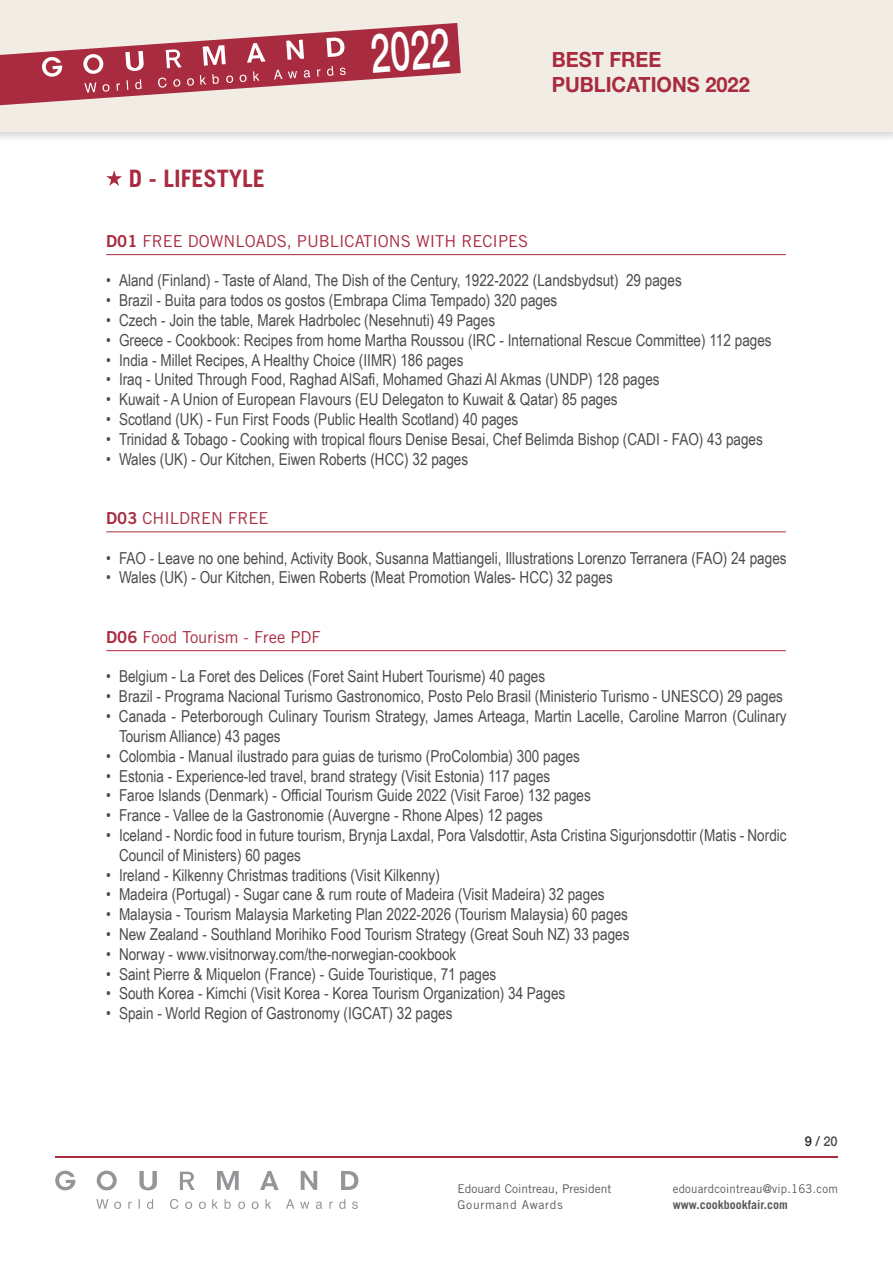
<style>
.page{position:relative;width:893px;height:1263px;background:#fff}
.page>*{position:absolute;margin:0;border:0;box-sizing:border-box;transform-origin:0 0}
.t1{font:500 54.15px "Helvetica Neue LT Std";color:#fff;scale:.66 1}
.t2{font:700 24px "Trade Gothic LT Std";color:#a82b40}
.t3{font:700 21px/25.2px "Helvetica Neue LT Std";color:#a82b40;scale:.95 1}
.t4{font:16.5px/19.8px "Arial Narrow";color:#4b4c4d}
.t5{font:16.5px "Trade Gothic LT Std";color:#a82b40}
.t6{font:500 13.5px "Helvetica Neue LT Std";color:#4b4c4d;scale:.95 1}
.t7{font:12px/15.6px "Trade Gothic LT Std";color:#57585a}
.t8{font:12px "Trade Gothic LT Std";letter-spacing:.02em;color:#57585a;scale:.95 1}
.t9{font:700 12px "Trade Gothic LT Std";color:#57585a}
.s1{font-family:"Trade Gothic LT Std Bd 2"}
.s2{color:#231f20}
</style>
<div class="page">
<div style="left:0;top:0;width:893px;height:143px;background:#231f20;opacity:.2"></div>
<div style="left:0;top:0;width:893px;height:132px;background:#f1ece4"></div>
<svg style="left:0;top:23px;width:461px;height:83px"></svg>
<hr style="left:55px;top:1157px;width:783px;height:1px;background:#a82b40">
<svg style="left:55px;top:1170px;width:303px;height:20px"></svg>
<svg style="left:96px;top:1199px;width:262px;height:10px"></svg>
<hr style="left:106px;top:254px;width:680px;height:1px;background:#a82b40">
<hr style="left:106px;top:531px;width:680px;height:1px;background:#a82b40">
<hr style="left:106px;top:650px;width:680px;height:1px;background:#a82b40">
<svg style="left:106px;top:170px;width:16px;height:16px"></svg>
<h2 class="t2" style="left:129px;top:164px;width:138px">D - LIFESTYLE</h2>
<h1 class="t1" style="left:368px;top:21px;width:123px;rotate:-4deg">2022</h1>
<p class="t3" style="left:552px;top:46px;width:210px">BEST FREE<br>PUBLICATIONS 2022</p>
<p class="t5" style="left:106px;top:231px;width:423px"><span class="s1">D01</span> FREE DOWNLOADS, PUBLICATIONS WITH RECIPES</p>
<p class="t4" style="left:106px;top:270px;width:577px">• Aland (Finland) - Taste of Aland, The Dish of the Century, 1922-2022 (Landsbydsut) 29 pages</p>
<p class="t4" style="left:106px;top:290px;width:452px">• Brazil - Buita para todos os gostos (Embrapa Clima Tempado) 320 pages</p>
<p class="t4" style="left:106px;top:310px;width:390px">• Czech - Join the table, Marek Hadrbolec (Nesehnuti) 49 Pages</p>
<p class="t4" style="left:106px;top:329px;width:667px">• Greece - Cookbook: Recipes from home Martha Roussou (IRC - International Rescue Committee) 112 pages</p>
<p class="t4" style="left:106px;top:349px;width:359px">• India - Millet Recipes, A Healthy Choice (IIMR) 186 pages</p>
<p class="t4" style="left:106px;top:369px;width:555px">• Iraq - United Through Food, Raghad AlSafi, Mohamed Ghazi Al Akmas (UNDP) 128 pages</p>
<p class="t4" style="left:106px;top:389px;width:513px">• Kuwait - A Union of European Flavours (EU Delegaton to Kuwait &amp; Qatar) 85 pages</p>
<p class="t4" style="left:106px;top:409px;width:414px">• Scotland (UK) - Fun First Foods (Public Health Scotland) 40 pages</p>
<p class="t4" style="left:106px;top:428px;width:658px">• Trinidad &amp; Tobago - Cooking with tropical flours Denise Besai, Chef Belimda Bishop (CADI - FAO) 43 pages</p>
<p class="t4" style="left:106px;top:448px;width:363px">• Wales (UK) - Our Kitchen, Eiwen Roberts (HCC) 32 pages</p>
<p class="t5" style="left:106px;top:508px;width:164px"><span class="s1">D03</span> CHILDREN FREE</p>
<p class="t4" style="left:106px;top:547px;width:682px">• FAO - Leave no one behind, Activity Book, Susanna Mattiangeli, Illustrations Lorenzo Terranera (FAO) 24 pages</p>
<p class="t4" style="left:106px;top:567px;width:508px">• Wales (UK) - Our Kitchen, Eiwen Roberts (Meat Promotion Wales- HCC) 32 pages</p>
<p class="t5" style="left:106px;top:627px;width:216px"><span class="s1">D06</span> Food Tourism - Free PDF</p>
<p class="t4" style="left:106px;top:666px;width:440px">• Belgium - La Foret des Delices (Foret Saint Hubert Tourisme) 40 pages</p>
<p class="t4" style="left:106px;top:686px;width:678px">• Brazil - Programa Nacional Turismo Gastronomico, Posto Pelo Brasil (Ministerio Turismo - UNESCO) 29 pages</p>
<p class="t4" style="left:119px;top:706px;width:669px;text-indent:-13px">• Canada - Peterborough Culinary Tourism Strategy, James Arteaga, Martin Lacelle, Caroline Marron (Culinary<br>Tourism Alliance) 43 pages</p>
<p class="t4" style="left:106px;top:745px;width:475px">• Colombia - ManuaI ilustrado para guias de turismo (ProColombia) 300 pages</p>
<p class="t4" style="left:106px;top:765px;width:446px">• Estonia - Experience-led travel, brand strategy (Visit Estonia) 117 pages</p>
<p class="t4" style="left:106px;top:785px;width:486px">• Faroe Islands (Denmark) - Official Tourism Guide 2022 (Visit Faroe) 132 pages</p>
<p class="t4" style="left:106px;top:805px;width:438px">• France - Vallee de la Gastronomie (Auvergne - Rhone Alpes) 12 pages</p>
<p class="t4" style="left:119px;top:824px;width:669px;text-indent:-13px">• Iceland - Nordic food in future tourism, Brynja Laxdal, Pora Valsdottir, Asta Cristina Sigurjonsdottir (Matis - Nordic<br>Council of Ministers) 60 pages</p>
<p class="t4" style="left:106px;top:864px;width:335px">• Ireland - Kilkenny Christmas traditions (Visit Kilkenny)</p>
<p class="t4" style="left:106px;top:884px;width:500px">• Madeira (Portugal) - Sugar cane &amp; rum route of Madeira (Visit Madeira) 32 pages</p>
<p class="t4" style="left:106px;top:904px;width:523px">• Malaysia - Tourism Malaysia Marketing Plan 2022-2026 (Tourism Malaysia) 60 pages</p>
<p class="t4" style="left:106px;top:923px;width:525px">• New Zealand - Southland Morihiko Food Tourism Strategy (Great Souh NZ) 33 pages</p>
<p class="t4" style="left:106px;top:943px;width:352px">• Norway - www.visitnorway.com/the-norwegian-cookbook</p>
<p class="t4" style="left:106px;top:963px;width:392px">• Saint Pierre &amp; Miquelon (France) - Guide Touristique, 71 pages</p>
<p class="t4" style="left:106px;top:983px;width:461px">• South Korea - Kimchi (Visit Korea - Korea Tourism Organization) 34 Pages</p>
<p class="t4" style="left:106px;top:1003px;width:348px">• Spain - World Region of Gastronomy (IGCAT) 32 pages</p>
<p class="t6" style="left:805px;top:1133px;width:36px"><span class="s2">9</span> / 20</p>
<p class="t7" style="left:458px;top:1181px;width:156px">Edouard Cointreau, President<br>Gourmand Awards</p>
<p class="t8" style="left:673px;top:1182px;width:175px">edouardcointreau@vip.163.com</p>
<p class="t9" style="left:673px;top:1197px;width:117px">www.cookbookfair.com</p>
</div>
